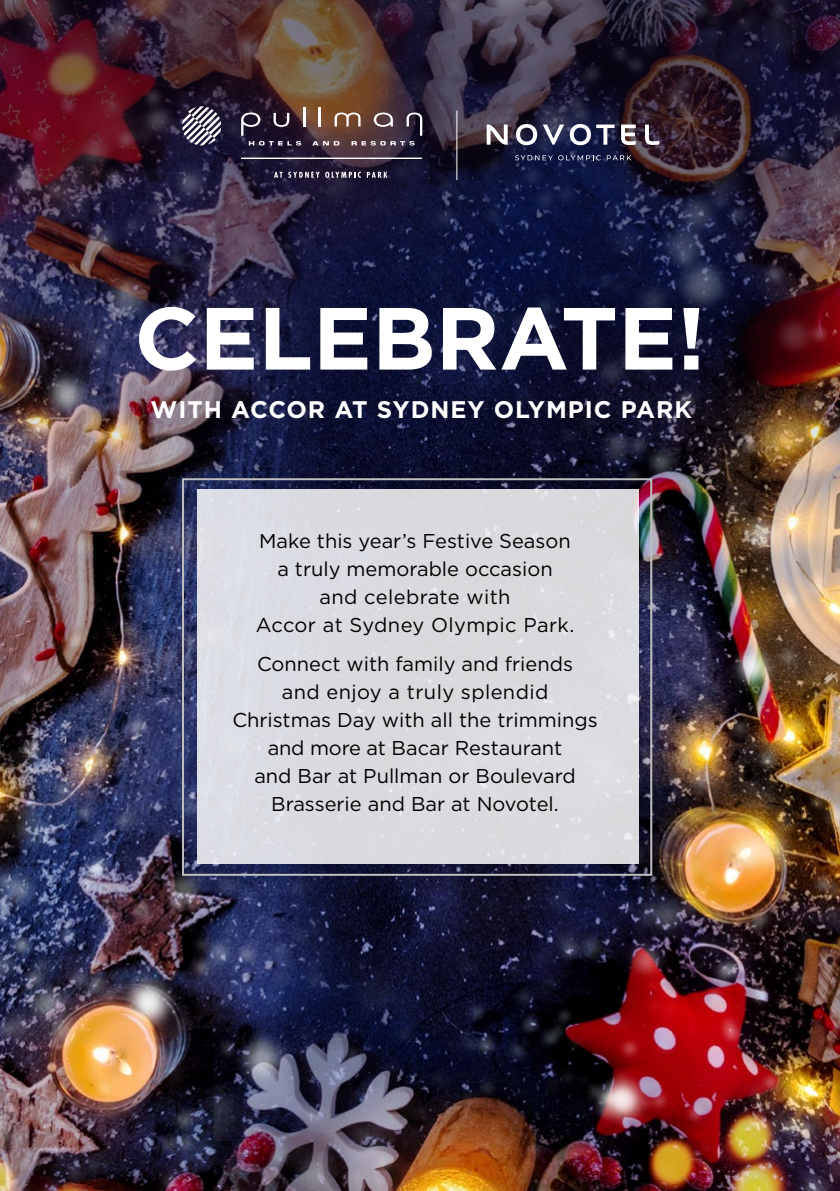
<style>
.page{position:relative;width:840px;height:1191px;background:#fff}
.page>*{position:absolute;margin:0;border:0;box-sizing:border-box;transform-origin:0 0}
.t1{font:700 88px "Gotham";color:#fff}
.t2{font:700 24px "Gotham";letter-spacing:.04em;color:#fff}
.t3{font:20px/28px "Gotham";color:#000;text-align:center}
</style>
<div class="page">
<img style="left:0;top:1138px;width:839px;height:53px">
<img style="left:0;top:0;width:839px;height:1138px">
<div style="left:197px;top:489px;width:441px;height:374px;background:#dadbdf"></div>
<div style="left:182px;top:478px;width:470px;height:397px;border:2px solid #bfbfbf"></div>
<svg style="left:486px;top:125px;width:21px;height:20px"></svg>
<svg style="left:515px;top:124px;width:75px;height:21px"></svg>
<svg style="left:596px;top:125px;width:18px;height:20px"></svg>
<svg style="left:620px;top:125px;width:15px;height:20px"></svg>
<svg style="left:644px;top:125px;width:15px;height:20px"></svg>
<svg style="left:514px;top:155px;width:38px;height:5px"></svg>
<svg style="left:558px;top:155px;width:42px;height:5px"></svg>
<svg style="left:606px;top:155px;width:25px;height:5px"></svg>
<hr style="left:318px;top:107px;width:3px;height:19px;background:#fff">
<svg style="left:240px;top:107px;width:65px;height:38px"></svg>
<svg style="left:312px;top:113px;width:110px;height:32px"></svg>
<svg style="left:182px;top:106px;width:39px;height:39px"></svg>
<hr style="left:241px;top:158px;width:180px;height:1px;background:#fff">
<svg style="left:274px;top:172px;width:8px;height:6px"></svg>
<svg style="left:288px;top:171px;width:31px;height:7px"></svg>
<svg style="left:325px;top:172px;width:62px;height:6px"></svg>
<hr style="left:456px;top:111px;width:1px;height:69px;background:#fff">
<h1 class="t1" style="left:134px;top:280px;width:572px">CELEBRATE!</h1>
<p class="t2" style="left:150px;top:393px;width:542px">WITH ACCOR AT SYDNEY OLYMPIC PARK</p>
<p class="t3" style="left:256px;top:526px;width:320px">Make this year’s Festive Season a truly memorable occasion<br>and celebrate with<br>Accor at Sydney Olympic Park.</p>
<p class="t3" style="left:232px;top:649px;width:366px">Connect with family and friends<br>and enjoy a truly splendid<br>Christmas Day with all the trimmings and more at Bacar Restaurant<br>and Bar at Pullman or Boulevard<br>Brasserie and Bar at Novotel.</p>
</div>
